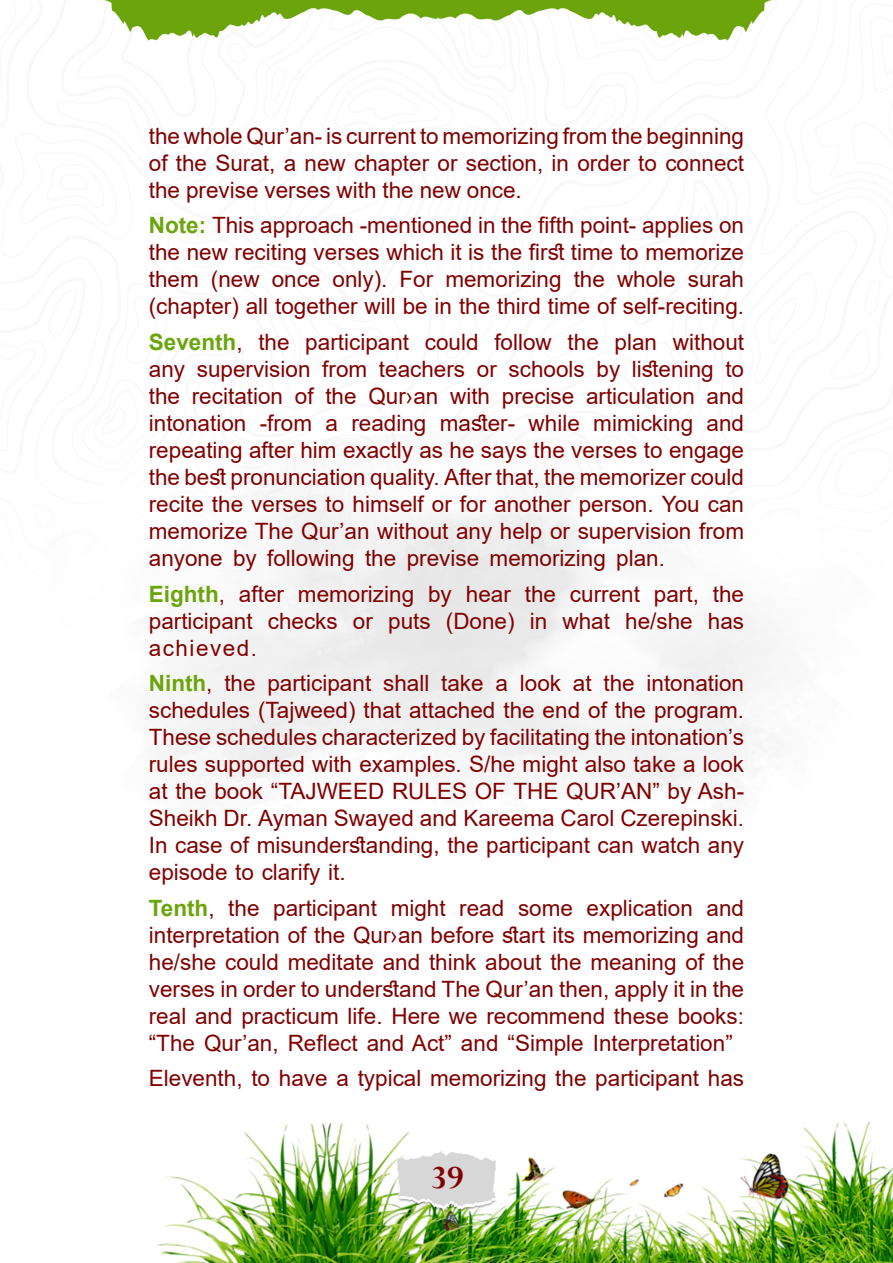
<style>
.page{position:relative;width:893px;height:1263px;background:#fff}
.page>*{position:absolute;margin:0;border:0;box-sizing:border-box;transform-origin:0 0}
.t1{font:700 36px "Perpetua";color:#810000}
.t2{font:22.5px/27px "Arial";color:#810000}
.t3{font:700 22.5px "Arial";color:#6ba50c}
.s1{font-weight:700;color:#6ba50c}
.s2{font-weight:400;color:#810000}
</style>
<div class="page">
<img style="left:101px;top:0;width:792px;height:1263px">
<p class="t2" style="left:149px;top:122px;width:597px;text-align:justify">the whole Qur’an is- current to memorizing from the beginning of the Surat a, new chapter or section in, order to connect the previse verses with the new once.</p>
<p class="t2" style="left:149px;top:212px;width:597px;text-align:right"><span class="s1">Note:</span> This approach -mentioned in the fifth point- applies on the new reciting verses which isit the first time to memorize surah</p>
<p class="t2" style="left:211px;top:266px;width:50px">(new</p>
<p class="t2" style="left:332px;top:266px;width:57px">only .)</p>
<p class="t2" style="left:149px;top:266px;width:597px">them<br>(chapter) all together will be in the third time of self-reciting.</p>
<p class="t2" style="left:673px;top:328px;width:73px">without</p>
<p class="t2" style="left:400px;top:266px;width:35px">For</p>
<p class="t2" style="left:445px;top:266px;width:118px">memorizing</p>
<p class="t2" style="left:574px;top:266px;width:33px">the</p>
<p class="t2" style="left:617px;top:266px;width:60px">whole</p>
<p class="t2" style="left:272px;top:266px;width:50px">once</p>
<p class="t3" style="left:149px;top:326px;width:95px">Seventh<span class="s2">,</span></p>
<p class="t2" style="left:494px;top:328px;width:59px">follow</p>
<p class="t2" style="left:258px;top:328px;width:33px">the</p>
<p class="t2" style="left:305px;top:328px;width:105px">participant</p>
<p class="t2" style="left:425px;top:328px;width:55px">could</p>
<p class="t2" style="left:568px;top:328px;width:33px">the</p>
<p class="t2" style="left:615px;top:328px;width:44px">plan</p>
<p class="t2" style="left:149px;top:355px;width:38px">any</p>
<p class="t2" style="left:149px;top:382px;width:33px">the</p>
<p class="t2" style="left:197px;top:355px;width:115px">supervision</p>
<p class="t2" style="left:322px;top:355px;width:47px">from</p>
<p class="t2" style="left:379px;top:355px;width:88px">teachers</p>
<p class="t2" style="left:477px;top:355px;width:22px">or</p>
<p class="t2" style="left:509px;top:355px;width:78px">schools</p>
<p class="t2" style="left:596px;top:355px;width:25px">by</p>
<p class="t2" style="left:632px;top:355px;width:83px">listening</p>
<p class="t2" style="left:725px;top:355px;width:20px">to</p>
<p class="t2" style="left:192px;top:382px;width:93px">recitation</p>
<p class="t2" style="left:295px;top:382px;width:20px">of</p>
<p class="t2" style="left:325px;top:382px;width:33px">the</p>
<p class="t2" style="left:368px;top:382px;width:72px">Qur›an</p>
<p class="t2" style="left:450px;top:382px;width:42px">with</p>
<p class="t2" style="left:502px;top:382px;width:74px">precise</p>
<p class="t2" style="left:586px;top:382px;width:110px">articulation</p>
<p class="t2" style="left:707px;top:382px;width:39px">and</p>
<p class="t2" style="left:260px;top:409px;width:54px">-from</p>
<p class="t2" style="left:440px;top:409px;width:77px">master-</p>
<p class="t2" style="left:149px;top:409px;width:99px">intonation</p>
<p class="t2" style="left:149px;top:436px;width:597px">repeating after him exactly as he says the verses to engage</p>
<p class="t2" style="left:149px;top:463px;width:597px">the best pronunciation quality. After that, the memorizer could</p>
<p class="t2" style="left:149px;top:490px;width:597px">recite the verses to himself or for another person. You can</p>
<p class="t2" style="left:149px;top:517px;width:597px">memorize The Qur’an without any help or supervision from</p>
<p class="t2" style="left:616px;top:544px;width:50px">plan.</p>
<p class="t2" style="left:351px;top:409px;width:77px">reading</p>
<p class="t2" style="left:529px;top:409px;width:53px">while</p>
<p class="t2" style="left:593px;top:409px;width:101px">mimicking</p>
<p class="t2" style="left:707px;top:409px;width:39px">and</p>
<p class="t2" style="left:326px;top:409px;width:14px">a</p>
<p class="t2" style="left:267px;top:544px;width:89px">following</p>
<p class="t2" style="left:233px;top:544px;width:25px">by</p>
<p class="t2" style="left:365px;top:544px;width:33px">the</p>
<p class="t2" style="left:407px;top:544px;width:74px">previse</p>
<p class="t2" style="left:490px;top:544px;width:118px">memorizing</p>
<p class="t2" style="left:149px;top:544px;width:75px">anyone</p>
<p class="t3" style="left:149px;top:578px;width:78px">Eighth<span class="s2">,</span></p>
<p class="t2" style="left:239px;top:580px;width:47px">after</p>
<p class="t2" style="left:298px;top:580px;width:118px">memorizing</p>
<p class="t2" style="left:428px;top:580px;width:25px">by</p>
<p class="t2" style="left:466px;top:580px;width:47px">hear</p>
<p class="t2" style="left:525px;top:580px;width:33px">the</p>
<p class="t2" style="left:570px;top:580px;width:72px">current</p>
<p class="t2" style="left:654px;top:580px;width:47px">part,</p>
<p class="t2" style="left:713px;top:580px;width:33px">the</p>
<p class="t2" style="left:149px;top:607px;width:110px">participant achieved.</p>
<p class="t2" style="left:268px;top:607px;width:72px">checks</p>
<p class="t2" style="left:353px;top:607px;width:22px">or</p>
<p class="t2" style="left:388px;top:607px;width:44px">puts</p>
<p class="t2" style="left:446px;top:607px;width:70px">(Done)</p>
<p class="t2" style="left:530px;top:607px;width:19px">in</p>
<p class="t2" style="left:562px;top:607px;width:49px">what</p>
<p class="t2" style="left:625px;top:607px;width:69px">he/she</p>
<p class="t2" style="left:708px;top:607px;width:38px">has</p>
<p class="t2" style="left:149px;top:669px;width:597px"><span class="s1">Ninth</span>,<br>schedules (Tajweed) that attached the end of the program.<br>These schedules characterized by facilitating the intonation s’ rules supported with examples S. /he might also take a look</p>
<p class="t2" style="left:149px;top:804px;width:597px">Sheikh Dr. Ayman Swayed and Kareema Carol Czerepinski.</p>
<p class="t2" style="left:224px;top:669px;width:33px">the</p>
<p class="t2" style="left:267px;top:669px;width:105px">participant</p>
<p class="t2" style="left:383px;top:669px;width:48px">shall</p>
<p class="t2" style="left:441px;top:669px;width:44px">take</p>
<p class="t2" style="left:520px;top:669px;width:43px">look</p>
<p class="t2" style="left:603px;top:669px;width:33px">the</p>
<p class="t2" style="left:647px;top:669px;width:99px">intonation</p>
<p class="t2" style="left:573px;top:669px;width:20px">at</p>
<p class="t2" style="left:495px;top:669px;width:14px">a</p>
<p class="t2" style="left:149px;top:777px;width:597px">at the book “TAJWEED RULES OF THE QUR’AN” by Ash-</p>
<p class="t2" style="left:149px;top:831px;width:597px">In case of misunderstanding, the participant can watch any episode to clarify .i t</p>
<p class="t2" style="left:707px;top:894px;width:39px">and</p>
<p class="t2" style="left:149px;top:894px;width:597px"><span class="s1">Tenth</span>,<br>interpretation of the Qur›an before start its memorizing and he/she could meditate and think about the meaning of the verses in order to understand The Qur’an then, apply init the real and practicum life. Here we recommend these books: “The Qur’an, Reflect and Act” and “Simple Interpretation“</p>
<p class="t2" style="left:149px;top:1064px;width:597px">Eleventh, to have a typical memorizing the participant has</p>
<p class="t2" style="left:228px;top:894px;width:33px">the</p>
<p class="t2" style="left:273px;top:894px;width:105px">participant</p>
<p class="t2" style="left:391px;top:894px;width:57px">might</p>
<p class="t2" style="left:459px;top:894px;width:47px">read</p>
<p class="t2" style="left:587px;top:894px;width:108px">explication</p>
<p class="t2" style="left:518px;top:894px;width:57px">some</p>
<h1 class="t1" style="left:431px;top:1155px;width:34px">39</h1>
</div>
